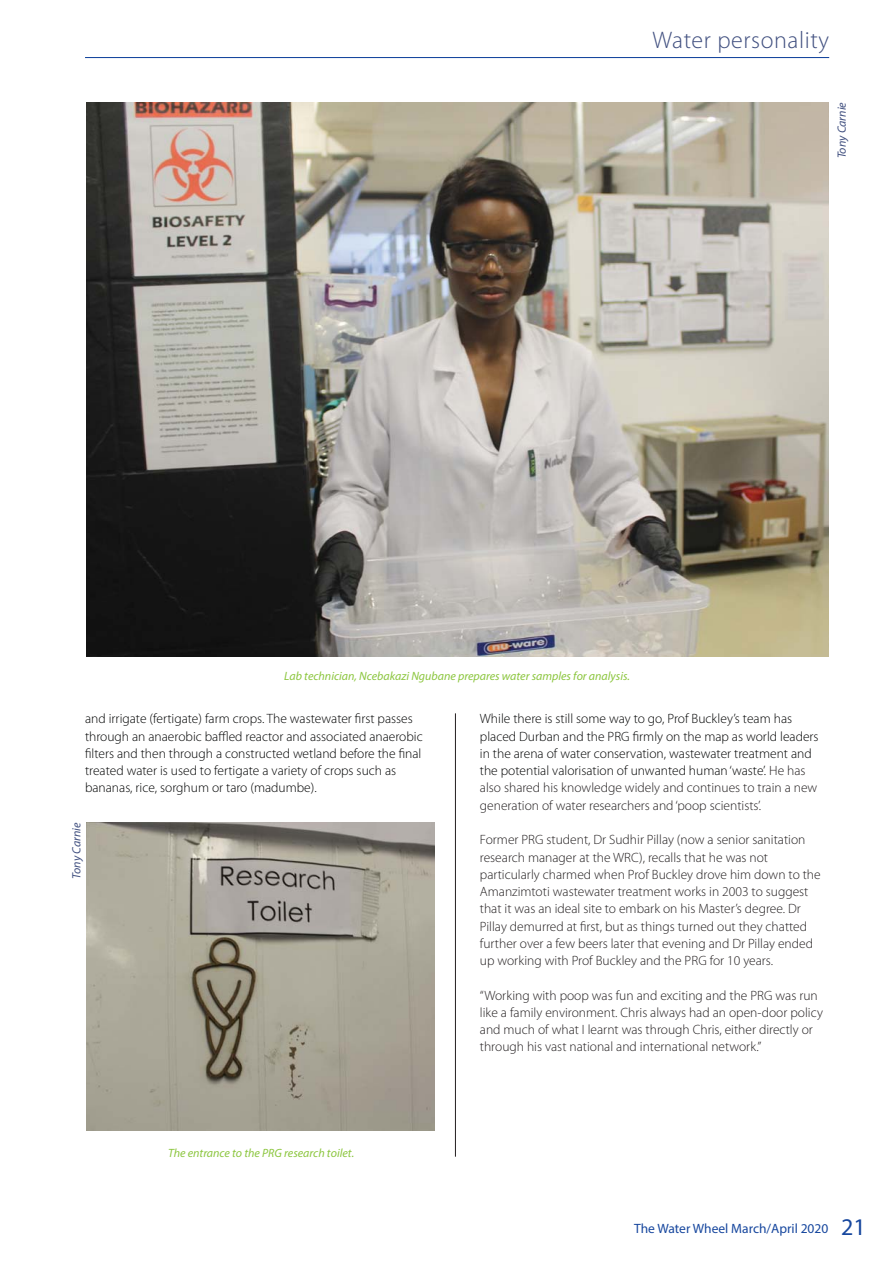
<style>
.page{position:relative;width:893px;height:1263px;background:#fff}
.page>*{position:absolute;margin:0;border:0;box-sizing:border-box;transform-origin:0 0}
.t1{font:300 24px "Myriad Pro";letter-spacing:.025em;color:#415080}
.t2{font:300 13.5px/17.2px "Myriad Pro";color:#231f20}
.t3{font:300 13.5px/17.2px "Myriad Pro";color:#010202}
.t4{font:13.5px "Myriad Pro";color:#17479e}
.t5{font:italic 12px "Myriad Pro";color:#8cc63f}
.t6{font:italic 12px "Myriad Pro";color:#415080}
.s1{color:#231f20}
.s2{font-size:24px}
</style>
<div class="page">
<hr style="left:85px;top:57px;width:744px;height:1px;background:#17479e">
<hr style="left:455px;top:713px;width:1px;height:444px;background:#231f20">
<img style="left:86px;top:102px;width:742px;height:554px">
<img style="left:86px;top:823px;width:348px;height:307px">
<h1 class="t1" style="left:653px;top:31px;width:178px">Water personality</h1>
<p class="t6" style="left:837px;top:158px;width:58px;rotate:-90deg">Tony Carnie</p>
<p class="t5" style="left:284px;top:672px;width:347px">Lab technician, Ncebakazi Ngubane prepares water samples for analysis.</p>
<p class="t3" style="left:85px;top:712px;width:339px">and irrigate (fertigate) farm crops. The wastewater first passes through an anaerobic baffled reactor and associated anaerobic filters and then through a constructed wetland before the final treated water is used to fertigate a variety of crops such as bananas, rice, sorghum or taro (madumbe).</p>
<p class="t3" style="left:480px;top:712px;width:340px">While there is still some way to go, Prof Buckley’s team has placed Durban and the PRG firmly on the map as world leaders in the arena of water conservation, wastewater treatment and the potential valorisation of unwanted human ‘waste’. <span class="s1">He has also shared his knowledge widely and continues to train a new generation of water researchers and ‘poop scientists’.</span></p>
<p class="t2" style="left:480px;top:832px;width:342px">Former PRG student, Dr Sudhir Pillay (now a senior sanitation research manager at the WRC), recalls that he was not particularly charmed when Prof Buckley drove him down to the Amanzimtoti wastewater treatment works in 2003 to suggest that it was an ideal site to embark on his Master’s degree. Dr Pillay demurred at first, but as things turned out they chatted further over a few beers later that evening and Dr Pillay ended up working with Prof Buckley and the PRG for 10 years.</p>
<p class="t2" style="left:480px;top:988px;width:344px">“Working with poop was fun and exciting and the PRG was run like a family environment. Chris always had an open-door policy and much of what I learnt was through Chris, either directly or through his vast national and international network.”</p>
<p class="t6" style="left:72px;top:879px;width:58px;rotate:-90deg">Tony Carnie</p>
<p class="t5" style="left:168px;top:1148px;width:188px">The entrance to the PRG research toilet.</p>
<p class="t4" style="left:634px;top:1223px;width:233px">The Water Wheel March/April 2020 <span class="s2">21</span></p>
</div>
